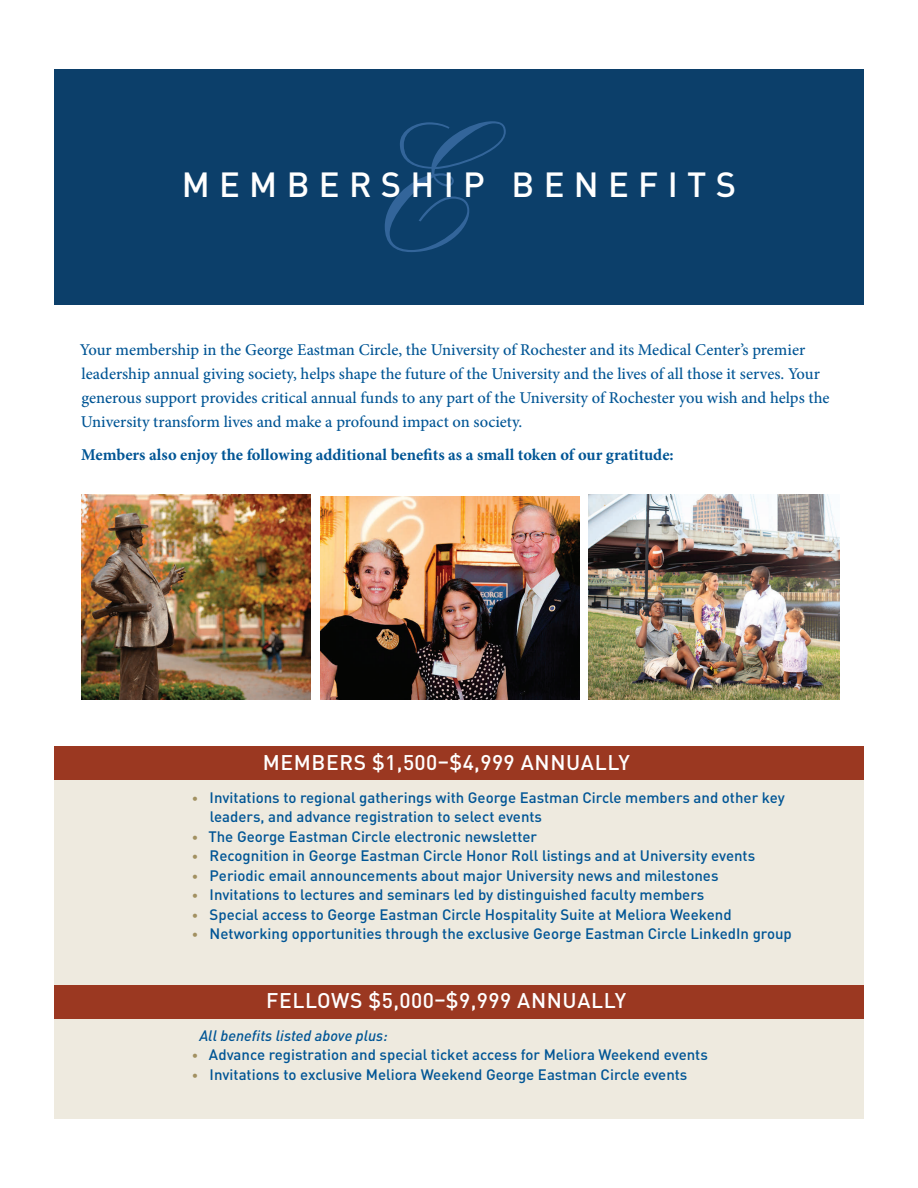
<style>
.page{position:relative;width:918px;height:1188px;background:#fff}
.page>*{position:absolute;margin:0;border:0;box-sizing:border-box;transform-origin:0 0}
.t1{font:500 34.5px "DIN Pro";letter-spacing:.27em;color:#fff}
.t2{font:500 21px "DIN Pro";letter-spacing:.03em;color:#fff}
.t3{font:500 16.5px/24px "Minion Pro";color:#005595}
.t4{font:700 16.5px "Minion Pro";color:#005595}
.t5{font:500 15px/19.5px "DIN Pro";color:#005595}
.t6{font:italic 500 15px "DINOT";color:#005595}
.s1{font-size:12.75px;color:#a29161}
</style>
<div class="page">
<div style="left:54px;top:746px;width:810px;height:258px;background:#eeeadf"></div>
<div style="left:54px;top:746px;width:810px;height:34px;background:#9b3821"></div>
<div style="left:54px;top:1004px;width:810px;height:115px;background:#eeeadf"></div>
<div style="left:54px;top:985px;width:810px;height:33px;background:#9b3821"></div>
<div style="left:54px;top:69px;width:810px;height:236px;background:#0c3f6a"></div>
<svg style="left:385px;top:121px;width:121px;height:131px"></svg>
<img style="left:320px;top:496px;width:259px;height:203px">
<img style="left:589px;top:495px;width:250px;height:205px">
<img style="left:81px;top:495px;width:229px;height:204px">
<p class="t1" style="left:182px;top:161px;width:556px">MEMBERSHIP BENEFITS</p>
<p class="t3" style="left:80px;top:338px;width:751px">Your membership in the George Eastman Circle, the University of Rochester and its Medical Center’s premier leadership annual giving society, helps shape the future of the University and the lives of all those it serves. Your generous support provides critical annual funds to any part of the University of Rochester you wish and helps the University transform lives and make a profound impact on society.</p>
<p class="t4" style="left:81px;top:443px;width:594px">Members also enjoy the following additional benefits as a small token of our gratitude:</p>
<p class="t2" style="left:263px;top:748px;width:369px">MEMBERS $1,500–$4,999 ANNUALLY</p>
<p class="t5" style="left:210px;top:787px;width:577px;text-indent:-18px"><span class="s1">•</span> Invitations to regional gatherings with George Eastman Circle members and other key leaders, and advance registration to select events</p>
<p class="t5" style="left:192px;top:826px;width:347px"><span class="s1">•</span> The George Eastman Circle electronic newsletter</p>
<p class="t5" style="left:192px;top:845px;width:565px"><span class="s1">•</span> Recognition in George Eastman Circle Honor Roll listings and at University events</p>
<p class="t5" style="left:192px;top:865px;width:528px"><span class="s1">•</span> Periodic email announcements about major University news and milestones</p>
<p class="t5" style="left:192px;top:884px;width:514px"><span class="s1">•</span> Invitations to lectures and seminars led by distinguished faculty members</p>
<p class="t5" style="left:192px;top:904px;width:542px"><span class="s1">•</span> Special access to George Eastman Circle Hospitality Suite at Meliora Weekend</p>
<p class="t5" style="left:192px;top:923px;width:602px"><span class="s1">•</span> Networking opportunities through the exclusive George Eastman Circle LinkedIn group</p>
<p class="t2" style="left:266px;top:986px;width:362px">FELLOWS $5,000–$9,999 ANNUALLY</p>
<p class="t6" style="left:199px;top:1026px;width:190px">All benefits listed above plus:</p>
<p class="t5" style="left:192px;top:1045px;width:518px"><span class="s1">•</span> Advance registration and special ticket access for Meliora Weekend events</p>
<p class="t5" style="left:192px;top:1064px;width:497px"><span class="s1">•</span> Invitations to exclusive Meliora Weekend George Eastman Circle events</p>
</div>
